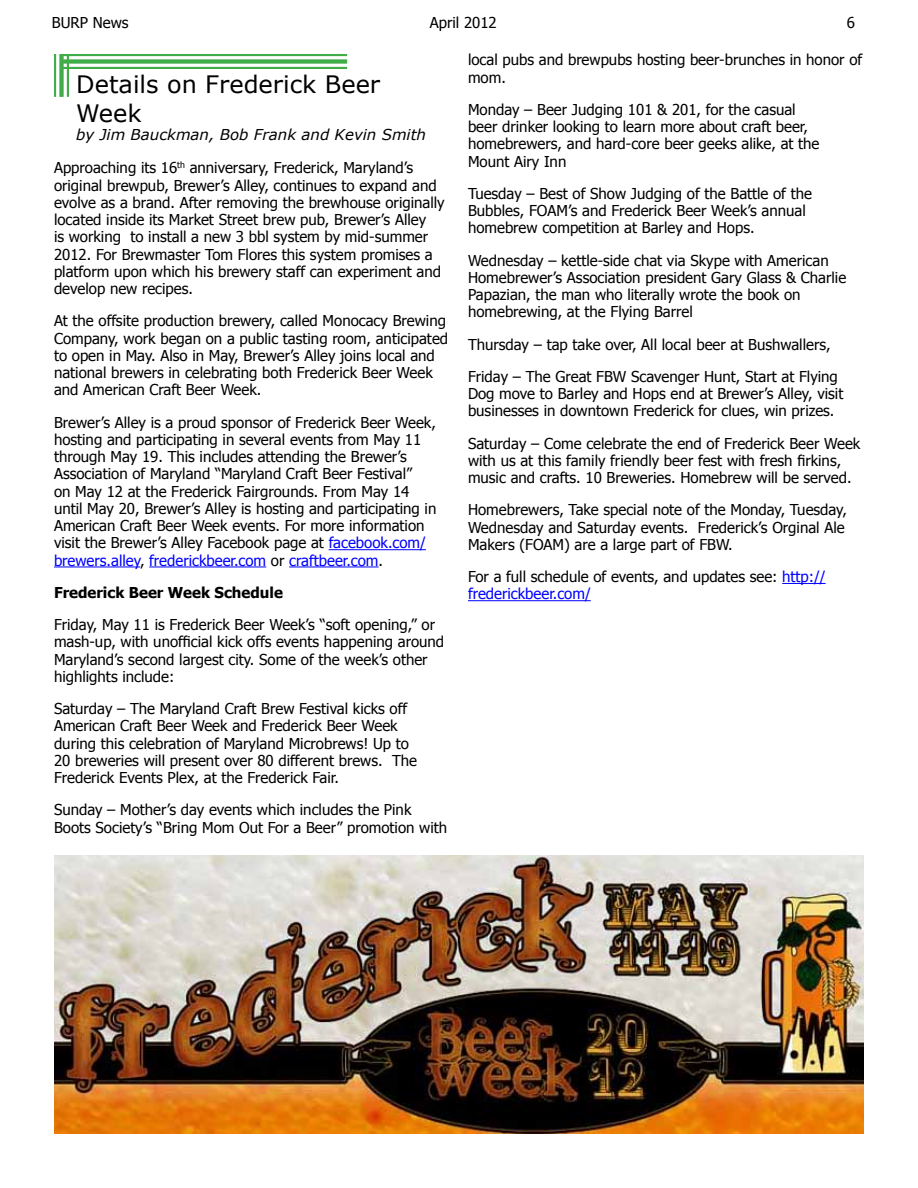
<style>
.page{position:relative;width:918px;height:1188px;background:#fff}
.page>*{position:absolute;margin:0;border:0;box-sizing:border-box;transform-origin:0 0}
.t1{font:24px/28.8px "Verdana";color:#000}
.t2{font:15px/17.2px "Tahoma";color:#000}
.t3{font:italic 15px "Verdana";color:#000}
.t4{font:700 15px "Tahoma";color:#000}
.s1{color:#00f}
</style>
<div class="page">
<hr style="left:67px;top:54px;width:2px;height:43px;background:#41ad49">
<div style="left:59px;top:54px;width:5px;height:43px;background:#41ad49"></div>
<hr style="left:54px;top:54px;width:2px;height:43px;background:#41ad49">
<hr style="left:62px;top:54px;width:285px;height:2px;background:#41ad49">
<div style="left:62px;top:59px;width:285px;height:5px;background:#41ad49"></div>
<hr style="left:62px;top:67px;width:285px;height:2px;background:#41ad49">
<hr style="left:329px;top:549px;width:97px;height:1px;background:#00f">
<hr style="left:54px;top:566px;width:86px;height:1px;background:#00f">
<hr style="left:149px;top:566px;width:117px;height:1px;background:#00f">
<hr style="left:289px;top:566px;width:90px;height:1px;background:#00f">
<hr style="left:782px;top:583px;width:44px;height:1px;background:#00f">
<hr style="left:468px;top:600px;width:123px;height:1px;background:#00f">
<img style="left:54px;top:855px;width:810px;height:279px">
<p class="t2" style="left:52px;top:13px;width:78px">BURP News</p>
<p class="t2" style="left:430px;top:13px;width:69px">April 2012</p>
<p class="t2" style="left:847px;top:14px;width:10px">6</p>
<h1 class="t1" style="left:76px;top:69px;width:305px">Details on Frederick Beer<br>Week</h1>
<p class="t3" style="left:76px;top:124px;width:351px">by Jim Bauckman, Bob Frank and Kevin Smith</p>
<p class="t2" style="left:54px;top:159px;width:392px">Approaching its 16<sup>th</sup> anniversary, Frederick, Maryland’s original brewpub, Brewer’s Alley, continues to expand and evolve as a brand. After removing the brewhouse originally located inside its Market Street brew pub, Brewer’s Alley<br>is working to install a new 3 bbl system by mid-summer 2012. For Brewmaster Tom Flores this system promises a platform upon which his brewery staff can experiment and develop new recipes.</p>
<p class="t2" style="left:54px;top:312px;width:396px">At the offsite production brewery, called Monocacy Brewing Company, work began on a public tasting room, anticipated to open in May. Also in May, Brewer’s Alley joins local and national brewers in celebrating both Frederick Beer Week and American Craft Beer Week.</p>
<p class="t2" style="left:54px;top:413px;width:384px">Brewer’s Alley is a proud sponsor of Frederick Beer Week, hosting and participating in several events from May 11 through May 19. This includes attending the Brewer’s Association of Maryland “Maryland Craft Beer Festival”<br>on May 12 at the Frederick Fairgrounds. From May 14 until May 20, Brewer’s Alley is hosting and participating in American Craft Beer Week events. For more information visit the Brewer’s Alley Facebook page at <span class="s1">facebook.com/ brewers.alley</span>, <span class="s1">frederickbeer.com</span> or <span class="s1">craftbeer.com</span>.</p>
<p class="t4" style="left:54px;top:582px;width:230px">Frederick Beer Week Schedule</p>
<p class="t2" style="left:54px;top:615px;width:392px">Friday, May 11 is Frederick Beer Week’s “soft opening,” or mash-up, with unofficial kick offs events happening around Maryland’s second largest city. Some of the week’s other highlights include:</p>
<p class="t2" style="left:54px;top:699px;width:365px">Saturday – The Maryland Craft Brew Festival kicks off American Craft Beer Week and Frederick Beer Week during this celebration of Maryland Microbrews! Up to 20 breweries will present over 80 different brews. The Frederick Events Plex, at the Frederick Fair.</p>
<p class="t2" style="left:54px;top:801px;width:395px">Sunday – Mother’s day events which includes the Pink<br>Boots Society’s “Bring Mom Out For a Beer” promotion with</p>
<p class="t2" style="left:468px;top:51px;width:396px">local pubs and brewpubs hosting beer-brunches in honor of mom.</p>
<p class="t2" style="left:468px;top:100px;width:353px">Monday – Beer Judging 101 &amp; 201, for the casual beer drinker looking to learn more about craft beer, homebrewers, and hard-core beer geeks alike, at the Mount Airy Inn</p>
<p class="t2" style="left:468px;top:184px;width:346px">Tuesday – Best of Show Judging of the Battle of the<br>Bubbles, FOAM’s and Frederick Beer Week’s annual homebrew competition at Barley and Hops.</p>
<p class="t2" style="left:468px;top:251px;width:380px">Wednesday – kettle-side chat via Skype with American Homebrewer’s Association president Gary Glass &amp; Charlie Papazian, the man who literally wrote the book on homebrewing, at the Flying Barrel</p>
<p class="t2" style="left:468px;top:327px;width:371px;line-height:32.2px">Thursday – tap take over, All local beer at Bushwallers,<br>Friday – The Great FBW Scavenger Hunt, Start at Flying</p>
<p class="t2" style="left:468px;top:384px;width:377px">Dog move to Barley and Hops end at Brewer’s Alley, visit businesses in downtown Frederick for clues, win prizes.</p>
<p class="t2" style="left:468px;top:434px;width:394px">Saturday – Come celebrate the end of Frederick Beer Week with us at this family friendly beer fest with fresh firkins, music and crafts. 10 Breweries. Homebrew will be served.</p>
<p class="t2" style="left:468px;top:501px;width:381px">Homebrewers, Take special note of the Monday, Tuesday,<br>Wednesday and Saturday events. Frederick’s Orginal Ale<br>Makers (FOAM) are a large part of FBW.</p>
<p class="t2" style="left:468px;top:567px;width:359px">For a full schedule of events, and updates see: <span class="s1">http:// frederickbeer.com/</span></p>
</div>
